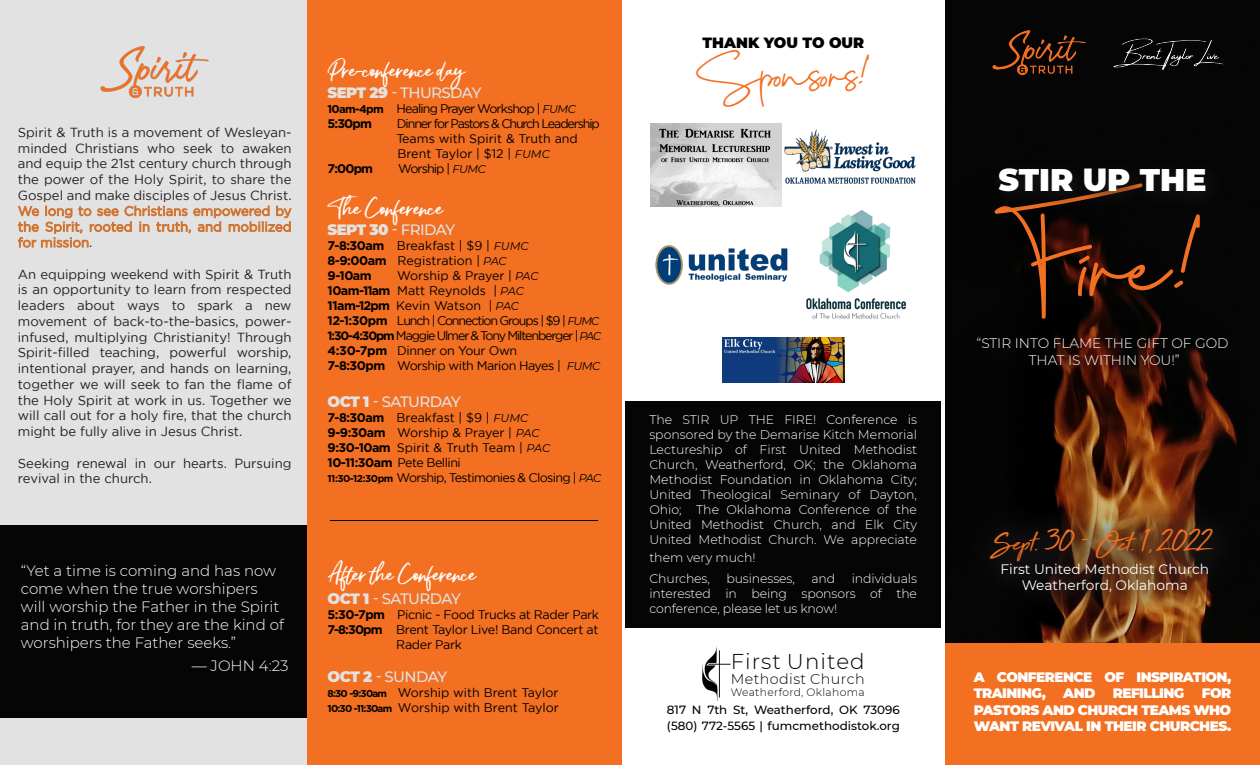
<style>
.page{position:relative;width:1260px;height:765px;background:#fff}
.page>*{position:absolute;margin:0;border:0;box-sizing:border-box;transform-origin:0 0}
.t1{font:96.62px "Cervanttis";color:#f36f21}
.t2{font:38.38px "Cervanttis";color:#f36f21}
.t3{font:900 31.25px "Montserrat";color:#fff}
.t4{font:30.25px "High Tide";color:#f36f21}
.t5{font:300 21.38px "Montserrat";letter-spacing:.05em;color:#000}
.t6{font:300 15px/18px "Montserrat";color:#fff}
.t7{font:500 15px "Montserrat";letter-spacing:-.04em;color:#e2e2e2}
.t8{font:15px "Christian Heedlay";letter-spacing:-.04em;color:#fff}
.t9{font:900 14.88px "Montserrat";color:#000}
.t10{font:300 14.25px "Montserrat";letter-spacing:.03em;color:#000}
.t11{font:13.75px "Montserrat";color:#fff}
.t12{font:300 13.75px "Montserrat";color:#fff}
.t13{font:900 13.62px/16.4px "Montserrat";letter-spacing:-.04em;color:#fff}
.t14{font:13.12px/15.8px "Gotham";color:#231f20;text-align:justify}
.t15{font:300 12.5px/15px "Montserrat";letter-spacing:-.01em;color:#fff;text-align:justify}
.t16{font:12.5px "Gotham";color:#000}
.t17{font:12.5px/15px "Gotham";letter-spacing:-.03em;color:#000}
.t18{font:12.5px/15px "Gotham";letter-spacing:-.09em;color:#000}
.t19{font:12.5px "Gotham";letter-spacing:-.07em;color:#000}
.t20{font:12.5px "Gotham";letter-spacing:-.05em;color:#000}
.t21{font:700 12.5px "Gotham";letter-spacing:-.07em;color:#000}
.t22{font:500 11.88px "Montserrat";color:#000}
.t23{font:300 10.75px "Montserrat";letter-spacing:.03em;color:#000}
.s1{color:#f36f21}
.s2{font-weight:900}
.s3{font-weight:700;font-size:11.25px}
.s4{font-family:"Montserrat";font-style:italic;font-size:11.25px}
.s5{font-weight:700}
.s6{font-weight:700;font-size:12.12px}
.s7{font-weight:700;font-size:10px}
.s8{font-family:"Cervanttis"}
</style>
<div class="page">
<div style="left:945px;top:0;width:315px;height:644px;background:#050505"></div>
<img style="left:956px;top:13px;width:304px;height:631px">
<div style="left:989px;top:158px;width:237px;height:55px;background:#080707"></div>
<div style="left:970px;top:329px;width:283px;height:62px;background:#231f20;opacity:.83"></div>
<div style="left:945px;top:644px;width:315px;height:121px;background:#f36f21"></div>
<div style="left:960px;top:496px;width:292px;height:103px;background:#231f20;opacity:.92"></div>
<div style="left:307px;top:0;width:315px;height:765px;background:#f36f21"></div>
<hr style="left:331px;top:520px;width:267px;height:1px;background:#000">
<div style="left:0;top:0;width:307px;height:765px;background:#e2e2e2"></div>
<img style="left:100px;top:46px;width:109px;height:53px">
<img style="left:1099px;top:34px;width:130px;height:38px">
<img style="left:992px;top:30px;width:94px;height:46px">
<div style="left:982px;top:544px;width:253px;height:75px;background:#231f20;opacity:.88"></div>
<div style="left:625px;top:401px;width:316px;height:227px;background:#050505"></div>
<img style="left:702px;top:647px;width:29px;height:53px">
<div style="left:0;top:526px;width:307px;height:192px;background:#050505"></div>
<img style="left:656px;top:245px;width:132px;height:40px">
<img style="left:806px;top:210px;width:100px;height:109px">
<img style="left:650px;top:124px;width:132px;height:82px">
<img style="left:784px;top:129px;width:132px;height:54px">
<img style="left:722px;top:337px;width:123px;height:46px">
<p class="t14" style="left:18px;top:124px;width:275px">Spirit &amp; Truth is a movement of Wesleyan&shy;minded Christians who seek to awaken and equip the 21st century church through the power of the Holy Spirit, to share the Gospel and make disciples of Jesus Christ.<br><span class="s1">We long to see Christians empowered by the Spirit, rooted in truth, and mobilized for mission</span>.</p>
<p class="t14" style="left:18px;top:266px;width:275px">An equipping weekend with Spirit &amp; Truth is an opportunity to learn from respected leaders about ways to spark a new movement of back-to-the-basics, power&shy;infused, multiplying Christianity! Through Spirit-filled teaching, powerful worship, intentional prayer, and hands on learning, together we will seek to fan the flame of the Holy Spirit at work in us. Together we will call out for a holy fire, that the church might be fully alive in Jesus Christ.</p>
<p class="t14" style="left:18px;top:455px;width:275px">Seeking renewal in our hearts. Pursuing revival in the church.</p>
<p class="t6" style="left:21px;top:561px;width:265px">“Yet a time is coming and has now come when the true worshipers will worship the Father in the Spirit and in truth, for they are the kind of worshipers the Father seeks.”</p>
<p class="t6" style="left:192px;top:656px;width:98px">— JOHN 4:23</p>
<p class="t8" style="left:328px;top:62px;width:140px">Pre-conference day</p>
<p class="t7" style="left:328px;top:82px;width:155px"><span class="s2">SEPT 29</span> - THURSDAY</p>
<p class="t19" style="left:328px;top:101px;width:250px"><span class="s3">10am-4pm</span> Healing Prayer Workshop | <span class="s4">FUMC</span></p>
<p class="t21" style="left:328px;top:116px;width:46px">5:30pm</p>
<p class="t18" style="left:397px;top:116px;width:205px">Dinner for Pastors &amp; Church Leadership<br>Teams with Spirit &amp; Truth and<br>Brent Taylor | $12 | <span class="s4">FUMC</span></p>
<p class="t21" style="left:328px;top:161px;width:47px">7:00pm</p>
<p class="t19" style="left:398px;top:161px;width:89px">Worship | <span class="s4">FUMC</span></p>
<p class="t8" style="left:328px;top:201px;width:117px">The Conference</p>
<p class="t7" style="left:328px;top:219px;width:129px"><span class="s2">SEPT 30</span> - FRIDAY</p>
<p class="t16" style="left:328px;top:239px;width:203px"><span class="s5">7-8:30am</span> Breakfast | $9 | <span class="s4">FUMC</span></p>
<p class="t16" style="left:328px;top:254px;width:181px"><span class="s5">8-9:00am</span> Registration | <span class="s4">PAC</span></p>
<p class="t21" style="left:328px;top:268px;width:46px">9-10am</p>
<p class="t16" style="left:397px;top:269px;width:143px">Worship &amp; Prayer | <span class="s4">PAC</span></p>
<p class="t16" style="left:328px;top:284px;width:198px"><span class="s5">10am-11am</span> Matt Reynolds | <span class="s4">PAC</span></p>
<p class="t16" style="left:328px;top:299px;width:193px"><span class="s5">11am-12pm</span> Kevin Watson | <span class="s4">PAC</span></p>
<p class="t18" style="left:328px;top:313px;width:273px"><span class="s5">12-1:30pm</span> Lunch | Connection Groups | $9 | <span class="s4">FUMC</span></p>
<p class="t18" style="left:328px;top:328px;width:275px"><span class="s6">1:30-4:30pm</span> Maggie Ulmer &amp; Tony Miltenberger | <span class="s4">PAC</span></p>
<p class="t17" style="left:328px;top:343px;width:191px"><span class="s5">4:30-7pm</span> Dinner on Your Own</p>
<p class="t17" style="left:328px;top:358px;width:274px"><span class="s5">7-8:30pm</span> Worship with Marion Hayes | <span class="s4">FUMC</span></p>
<p class="t7" style="left:328px;top:391px;width:135px"><span class="s2">OCT 1</span> - SATURDAY</p>
<p class="t16" style="left:328px;top:410px;width:202px"><span class="s5">7-8:30am</span> Breakfast | $9 | <span class="s4">FUMC</span></p>
<p class="t16" style="left:328px;top:425px;width:213px"><span class="s5">9-9:30am</span> Worship &amp; Prayer | <span class="s4">PAC</span></p>
<p class="t16" style="left:328px;top:440px;width:224px"><span class="s5">9:30-10am</span> Spirit &amp; Truth Team | <span class="s4">PAC</span></p>
<p class="t17" style="left:328px;top:455px;width:135px"><span class="s5">10-11:30am</span> Pete Bellini</p>
<p class="t20" style="left:328px;top:470px;width:275px"><span class="s7">11:30-12:30pm</span> Worship, Testimonies &amp; Closing | <span class="s4">PAC</span></p>
<p class="t8" style="left:328px;top:567px;width:150px">After the Conference</p>
<p class="t7" style="left:328px;top:588px;width:135px"><span class="s2">OCT 1</span> - SATURDAY</p>
<p class="t17" style="left:328px;top:607px;width:273px"><span class="s5">5:30-7pm</span> Picnic - Food Trucks at Rader Park</p>
<p class="t17" style="left:396px;top:622px;width:204px;text-indent:-69px"><span class="s5">7-8:30pm</span> Brent Taylor Live! Band Concert at<br>Rader Park</p>
<p class="t7" style="left:328px;top:666px;width:121px"><span class="s2">OCT 2</span> - SUNDAY</p>
<p class="t16" style="left:328px;top:685px;width:233px"><span class="s7">8:30 -9:30am</span> Worship with Brent Taylor</p>
<p class="t16" style="left:328px;top:700px;width:233px"><span class="s7">10:30 -11:30am</span> Worship with Brent Taylor</p>
<p class="t9" style="left:703px;top:31px;width:163px">THANK YOU TO OUR</p>
<p class="t2" style="left:696px;top:51px;width:176px">Sponsors!</p>
<p class="t15" style="left:649px;top:411px;width:269px">The STIR UP THE FIRE! Conference is sponsored by the Demarise Kitch Memorial Lectureship of First United Methodist Church, Weatherford, OK; the Oklahoma Methodist Foundation in Oklahoma City; United Theological Seminary of Dayton, Ohio; The Oklahoma Conference of the United Methodist Church, and Elk City United Methodist Church. We appreciate</p>
<p class="t15" style="left:649px;top:549px;width:108px">them very much!</p>
<p class="t15" style="left:649px;top:570px;width:62px">Churches,</p>
<p class="t15" style="left:726px;top:570px;width:70px">businesses,</p>
<p class="t15" style="left:811px;top:570px;width:25px">and</p>
<p class="t15" style="left:649px;top:570px;width:269px;text-indent:202px">individuals interested in being sponsors of the conference, please let us know!</p>
<p class="t5" style="left:731px;top:647px;width:135px">First United</p>
<p class="t10" style="left:731px;top:669px;width:135px">Methodist Church</p>
<p class="t23" style="left:731px;top:685px;width:135px">Weatherford, Oklahoma</p>
<p class="t22" style="left:667px;top:702px;width:234px">817 N 7th St, Weatherford, OK 73096</p>
<p class="t22" style="left:667px;top:718px;width:234px">(580) 772-5565 | fumcmethodistok.org</p>
<p class="t3" style="left:999px;top:157px;width:209px">STIR UP THE</p>
<p class="t1" style="left:1000px;top:207px;width:206px">Fire!</p>
<p class="t12" style="left:976px;top:334px;width:254px">“STIR INTO FLAME THE GIFT OF GOD</p>
<p class="t12" style="left:1029px;top:350px;width:152px">THAT IS WITHIN YOU!”</p>
<p class="t4" style="left:993px;top:522px;width:220px">Sept<span class="s8">.</span> 30 <span class="s8">-</span> Oct<span class="s8">.</span> 1<span class="s8">,</span> 2022</p>
<p class="t11" style="left:1000px;top:559px;width:210px">First United Methodist Church</p>
<p class="t11" style="left:1022px;top:576px;width:168px">Weatherford, Oklahoma</p>
<p class="t13" style="left:974px;top:668px;width:259px">A CONFERENCE OF INSPIRATION,<br>TRAINING,</p>
<p class="t13" style="left:974px;top:684px;width:259px;text-align:justify;text-indent:228px">FOR PASTORS AND CHURCH TEAMS WHO WANT REVIVAL IN THEIR CHURCHES.</p>
<p class="t13" style="left:1063px;top:684px;width:34px">AND</p>
<p class="t13" style="left:1113px;top:684px;width:73px">REFILLING</p>
</div>
